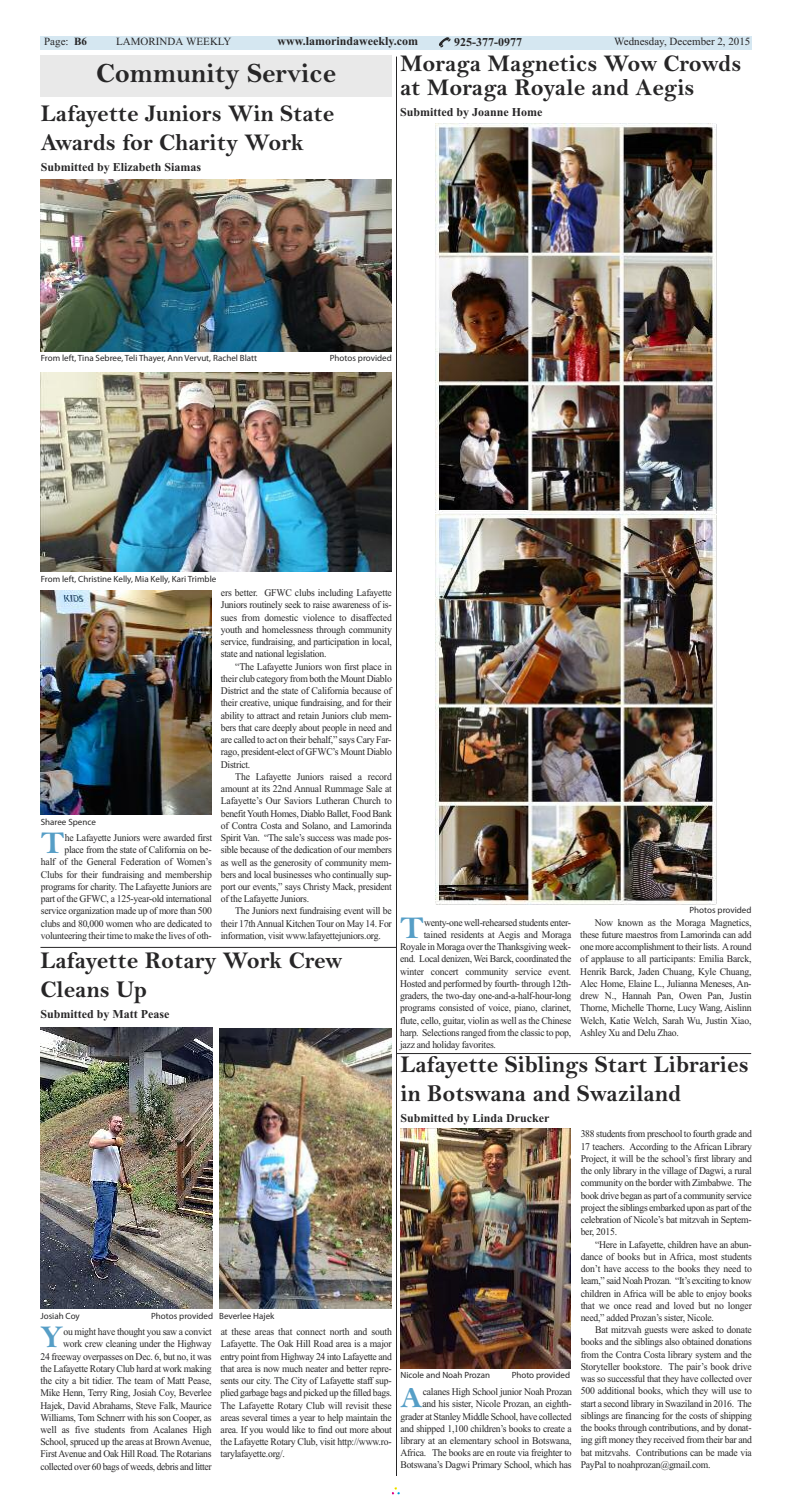
<style>
.page{position:relative;width:792px;height:1512px;background:#fff}
.page>*{position:absolute;margin:0;border:0;box-sizing:border-box;transform-origin:0 0}
.t1{font:31.6px "Bell MT Bold";color:#569ec6}
.t2{font:28px "Bell MT Bold";color:#272627}
.t3{font:24px/28.8px "Bell MT Bold";color:#272627}
.t4{font:700 12px "Times New Roman";color:#272627}
.t5{font:11px "Times New Roman";color:#272627}
.t6{font:10.2px/12.2px "Times New Roman";letter-spacing:-.025em;color:#272627;text-align:justify;scale:.95 1}
.t7{font:9px "Myriad Pro";color:#272627}
.s1{font-weight:700}
</style>
<div class="page">
<div style="left:391px;top:1487px;width:9px;height:8px;border:1px solid #fff"></div>
<div style="left:268px;top:36px;width:264px;height:13px;background:#d5e7f1"></div>
<div style="left:529px;top:36px;width:222px;height:14px;background:#d5e7f1"></div>
<div style="left:40px;top:36px;width:231px;height:13px;background:#d5e7f1"></div>
<svg style="left:439px;top:37px;width:12px;height:10px"></svg>
<div style="left:40px;top:55px;width:352px;height:42px;background:#e9e9e9"></div>
<hr style="left:40px;top:947px;width:356px;height:1px;background:#272627">
<hr style="left:396px;top:57px;width:1px;height:1419px;background:#272627">
<img style="left:436px;top:124px;width:280px;height:390px">
<img style="left:435px;top:514px;width:282px;height:390px">
<img style="left:40px;top:1028px;width:173px;height:281px">
<img style="left:219px;top:1029px;width:173px;height:280px">
<img style="left:41px;top:590px;width:170px;height:225px">
<img style="left:41px;top:179px;width:351px;height:173px">
<img style="left:41px;top:373px;width:351px;height:199px">
<img style="left:400px;top:1129px;width:171px;height:240px">
<hr style="left:396px;top:1053px;width:355px;height:1px;background:#272627">
<p class="t5" style="left:44px;top:35px;width:44px">Page: <span class="s1">B6</span></p>
<p class="t5" style="left:116px;top:35px;width:117px">LAMORINDA WEEKLY</p>
<p class="t4" style="left:278px;top:34px;width:142px">www.lamorindaweekly.com</p>
<p class="t4" style="left:454px;top:35px;width:69px">925-377-0977</p>
<p class="t5" style="left:614px;top:35px;width:138px">Wednesday, December 2, 2015</p>
<h2 class="t2" style="left:96px;top:56px;width:242px">Community Service</h2>
<h3 class="t3" style="left:400px;top:51px;width:343px;line-height:24px">Moraga Magnetics Wow Crowds at Moraga Royale and Aegis</h3>
<p class="t4" style="left:400px;top:105px;width:144px">Submitted by Joanne Home</p>
<h3 class="t3" style="left:41px;top:98px;width:295px">Lafayette Juniors Win State<br>Awards for Charity Work</h3>
<p class="t4" style="left:41px;top:160px;width:162px">Submitted by Elizabeth Siamas</p>
<p class="t7" style="left:41px;top:355px;width:218px">From left, tina Sebree, teli thayer, Ann vervut, Rachel Blatt</p>
<p class="t7" style="left:330px;top:355px;width:63px">Photos provided</p>
<p class="t7" style="left:41px;top:576px;width:177px">From left, christine Kelly, Mia Kelly, Kari trimble</p>
<p class="t6" style="left:221px;top:587px;width:182px">ers better. GFWC clubs including Lafayette Juniors routinely seek to raise awareness of is&shy;sues from domestic violence to disaffected youth and homelessness through community service, fundraising, and participation in local, state and national legislation.</p>
<p class="t6" style="left:221px;top:660px;width:182px;text-indent:14px">“The Lafayette Juniors won first place in their club category from both the Mount Diablo District and the state of California because of their creative, unique fundraising, and for their ability to attract and retain Juniors club mem&shy;bers that care deeply about people in need and are called to act on their behalf,” says Cary Far&shy;rago, president-elect of GFWC’s Mount Diablo District.</p>
<p class="t6" style="left:221px;top:770px;width:182px;text-indent:14px">The Lafayette Juniors raised a record amount at its 22nd Annual Rummage Sale at Lafayette’s Our Saviors Lutheran Church to benefitYouth Homes, Diablo Ballet, Food Bank of Contra Costa and Solano, and Lamorinda Spirit Van. “The sale’s success was made pos&shy;sible because of the dedication of our members as well as the generosity of community mem&shy;bers and local businesses who continually sup&shy;port our events,” says Christy Mack, president of the Lafayette Juniors.</p>
<p class="t6" style="left:221px;top:905px;width:182px;text-indent:14px">The Juniors next fundraising event will be their 17thAnnual Kitchen Tour on May 14. For information, visit www.lafayettejuniors.org.</p>
<p class="t7" style="left:41px;top:818px;width:57px">Sharee Spence</p>
<h1 class="t1" style="left:41px;top:824px;width:25px">T</h1>
<p class="t6" style="left:41px;top:831px;width:182px;text-align:right">he Lafayette Juniors were awarded first<br>place from the state of California on be-<br>half of the General Federation of Women’s Clubs for their fundraising and membership programs for charity. The Lafayette Juniors are part of the GFWC, a 125-year-old international service organization made up of more than 500 clubs and 80,000 women who are dedicated to volunteering their time to make the lives of oth-</p>
<h1 class="t1" style="left:400px;top:909px;width:25px">T</h1>
<p class="t6" style="left:424px;top:916px;width:156px">wenty-one well-rehearsed students enter-</p>
<p class="t6" style="left:424px;top:928px;width:157px">tained residents at Aegis and Moraga</p>
<p class="t6" style="left:400px;top:941px;width:181px">Royale in Moraga over the Thanksgiving week-</p>
<p class="t6" style="left:400px;top:953px;width:182px">end. Local denizen, Wei Barck, coordinated the</p>
<p class="t6" style="left:400px;top:965px;width:182px">winter concert community service event.</p>
<p class="t6" style="left:400px;top:977px;width:182px">Hosted and performed by fourth- through 12th-</p>
<p class="t6" style="left:400px;top:990px;width:182px">graders, the two-day one-and-a-half-hour-long</p>
<p class="t6" style="left:400px;top:1002px;width:182px">programs consisted of voice, piano, clarinet,</p>
<p class="t6" style="left:400px;top:1014px;width:182px">flute, cello, guitar, violin as well as the Chinese</p>
<p class="t6" style="left:400px;top:1026px;width:182px">harp. Selections ranged from the classic to pop,</p>
<p class="t6" style="left:400px;top:1039px;width:102px">jazz and holiday favorites.</p>
<h3 class="t3" style="left:40px;top:946px;width:304px">Lafayette Rotary Work Crew<br>Cleans Up</h3>
<p class="t4" style="left:40px;top:1007px;width:130px">Submitted by Matt Pease</p>
<p class="t7" style="left:690px;top:906px;width:63px">Photos provided</p>
<p class="t6" style="left:580px;top:916px;width:182px;text-indent:14px">Now known as the Moraga Magnetics, these future maestros from Lamorinda can add one more accomplishment to their lists. Around of applause to all participants: Emilia Barck, Henrik Barck, Jaden Chuang, Kyle Chuang, Alec Home, Elaine L., Julianna Meneses, An&shy;drew N., Hannah Pan, Owen Pan, Justin Thorne, Michelle Thorne, Lucy Wang, Aislinn Welch, Katie Welch, Sarah Wu, Justin Xiao, Ashley Xu and Delu Zhao.</p>
<p class="t7" style="left:40px;top:1312px;width:41px">Josiah coy</p>
<p class="t7" style="left:151px;top:1312px;width:125px">Photos provided Beverlee Hajek</p>
<h1 class="t1" style="left:40px;top:1318px;width:24px">Y</h1>
<p class="t6" style="left:40px;top:1325px;width:182px;text-align:right">ou might have thought you saw a convict<br>work crew cleaning under the Highway<br>24 freeway overpasses on Dec. 6, but no, it was the Lafayette Rotary Club hard at work making the city a bit tidier. The team of Matt Pease, Mike Henn, Terry Ring, Josiah Coy, Beverlee Hajek, David Abrahams, Steve Falk, Maurice Williams, Tom Schnerr with his son Cooper, as well as five students from Acalanes High School, spruced up the areas at Brown Avenue, FirstAvenue and Oak Hill Road. The Rotarians collected over 60 bags of weeds, debris and litter</p>
<p class="t6" style="left:221px;top:1325px;width:182px">at these areas that connect north and south Lafayette. The Oak Hill Road area is a major entry point from Highway 24 into Lafayette and that area is now much neater and better repre&shy;sents our city. The City of Lafayette staff sup&shy;plied garbage bags and picked up the filled bags.<br>The Lafayette Rotary Club will revisit these areas several times a year to help maintain the area. If you would like to find out more about the Lafayette Rotary Club, visit http://www.ro&shy;tarylafayette.org/.</p>
<h3 class="t3" style="left:400px;top:1050px;width:350px">Lafayette Siblings Start Libraries in Botswana and Swaziland</h3>
<p class="t4" style="left:400px;top:1111px;width:151px">Submitted by Linda Drucker</p>
<p class="t7" style="left:400px;top:1372px;width:91px">nicole and noah Prozan</p>
<p class="t7" style="left:512px;top:1372px;width:60px">Photo provided</p>
<h1 class="t1" style="left:400px;top:1378px;width:24px">A</h1>
<p class="t6" style="left:401px;top:1385px;width:182px;text-align:right">calanes High School junior Noah Prozan<br>and his sister, Nicole Prozan, an eighth&shy;grader at Stanley Middle School, have collected and shipped 1,100 children’s books to create a library at an elementary school in Botswana, Africa. The books are en route via freighter to Botswana’s Dagwi Primary School, which has</p>
<p class="t6" style="left:581px;top:1128px;width:182px">388 students from preschool to fourth grade and 17 teachers. According to the African Library Project, it will be the school’s first library and the only library in the village of Dagwi, a rural community on the border with Zimbabwe. The book drive began as part of a community service project the siblings embarked upon as part of the celebration of Nicole’s bat mitzvah in Septem&shy;ber, 2015.</p>
<p class="t6" style="left:581px;top:1238px;width:182px;text-indent:14px">“Here in Lafayette, children have an abun&shy;dance of books but in Africa, most students don’t have access to the books they need to learn,” said Noah Prozan. “It’s exciting to know children in Africa will be able to enjoy books that we once read and loved but no longer need,” added Prozan’s sister, Nicole.</p>
<p class="t6" style="left:581px;top:1324px;width:182px;text-indent:14px">Bat mitzvah guests were asked to donate books and the siblings also obtained donations from the Contra Costa library system and the Storyteller bookstore. The pair’s book drive was so successful that they have collected over 500 additional books, which they will use to start a second library in Swaziland in 2016. The siblings are financing for the costs of shipping the books through contributions, and by donat&shy;ing gift money they received from their bar and bat mitzvahs. Contributions can be made via PayPal to noahprozan@gmail.com.</p>
</div>
